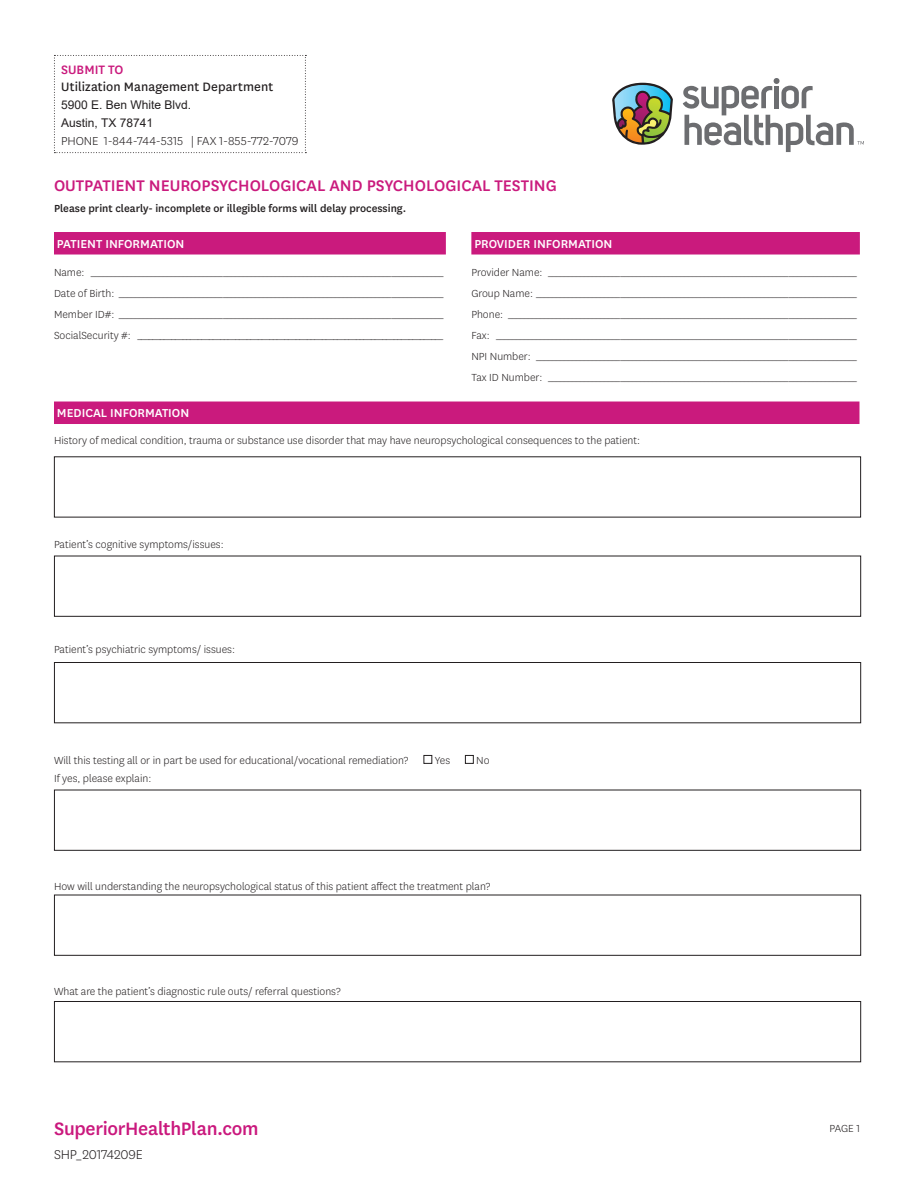
<style>
.page{position:relative;width:918px;height:1188px;background:#fff}
.page>*{position:absolute;margin:0;border:0;box-sizing:border-box;transform-origin:0 0}
.t1{font:500 21px "Centene Sans";letter-spacing:-.015em;color:#ca187d}
.t2{font:500 18px "Centene Sans";color:#ca1a7d}
.t3{font:300 15px "Centene Sans";letter-spacing:-.01em;color:#231f20}
.t4{font:14.25px "Centene Sans";letter-spacing:.005em;color:#231f20}
.t5{font:500 14.25px "Centene Sans";color:#ca1a7d}
.t6{font:500 13.5px "Centene Sans";color:#fff}
.t7{font:300 13.5px "Centene Sans";letter-spacing:.01em;color:#231f20}
.t8{font:300 12px/21px "Centene Sans";color:#231f20;text-align:justify}
.t9{font:500 12px "Centene Sans";color:#231f20}
.t10{font:12px/18px "Arial";color:#231f20}
</style>
<div class="page">
<svg style="left:53px;top:456px;width:809px;height:607px"></svg>
<svg style="left:54px;top:55px;width:252px;height:98px"></svg>
<svg style="left:683px;top:78px;width:181px;height:74px"></svg>
<svg style="left:612px;top:83px;width:61px;height:62px"></svg>
<div style="left:54px;top:232px;width:392px;height:23px;background:#ca1a7d"></div>
<div style="left:471px;top:232px;width:389px;height:23px;background:#ca1a7d"></div>
<div style="left:54px;top:402px;width:806px;height:22px;background:#ca1a7d"></div>
<div style="left:424px;top:755px;width:8px;height:9px;border:1px solid #231f20"></div>
<div style="left:465px;top:755px;width:9px;height:9px;border:1px solid #231f20"></div>
<p class="t5" style="left:61px;top:60px;width:64px">SUBMIT TO</p>
<p class="t4" style="left:61px;top:77px;width:214px">Utilization Management Department</p>
<p class="t10" style="left:61px;top:95px;width:132px">5900 E. Ben White Blvd.<br>Austin, TX 78741</p>
<p class="t7" style="left:61px;top:132px;width:239px">PHONE 1-844-744 -5315 | FAX 1-855 -772-7079</p>
<h1 class="t2" style="left:54px;top:173px;width:504px">OUTPATIENT NEUROPSYCHOLOGICAL AND PSYCHOLOGICAL TESTING</h1>
<p class="t9" style="left:54px;top:200px;width:354px">Please print clearly- incomplete or illegible forms will delay processing.</p>
<p class="t6" style="left:57px;top:234px;width:129px">PATIENT INFORMATION</p>
<p class="t6" style="left:474px;top:234px;width:140px">PROVIDER INFORMATION</p>
<p class="t8" style="left:54px;top:262px;width:392px">Name: ________________________________________________________________________________________ Date of Birth: _________________________________________________________________________________ Member ID#: _________________________________________________________________________________ SocialSecurity #: _________________________________________________________________________________</p>
<p class="t8" style="left:471px;top:262px;width:388px">Provider Name: _____________________________________________________________________________ Group Name: ________________________________________________________________________________ Phone: _______________________________________________________________________________________ Fax: __________________________________________________________________________________________ NPI Number: ________________________________________________________________________________ Tax ID Number: _____________________________________________________________________________</p>
<p class="t6" style="left:57px;top:404px;width:134px">MEDICAL INFORMATION</p>
<p class="t8" style="left:54px;top:430px;width:588px">History of medical condition, trauma or substance use disorder that may have neuropsychological consequences to the patient:</p>
<p class="t8" style="left:54px;top:533px;width:171px">Patient’s cognitive symptoms/issues:</p>
<p class="t8" style="left:54px;top:638px;width:182px">Patient’s psychiatric symptoms/ issues:</p>
<p class="t8" style="left:54px;top:749px;width:356px">Will this testing all or in part be used for educational/vocational remediation?</p>
<p class="t8" style="left:435px;top:749px;width:17px">Yes</p>
<p class="t8" style="left:476px;top:749px;width:15px">No</p>
<p class="t8" style="left:54px;top:767px;width:99px">If yes, please explain:</p>
<p class="t8" style="left:54px;top:875px;width:438px">How will understanding the neuropsychological status of this patient afect the treatment plan?</p>
<p class="t8" style="left:54px;top:980px;width:288px">What are the patient’s diagnostic rule outs/ referral questions?</p>
<p class="t1" style="left:54px;top:1114px;width:206px">SuperiorHealthPlan.com</p>
<p class="t8" style="left:830px;top:1117px;width:32px">PAGE 1</p>
<p class="t3" style="left:54px;top:1146px;width:91px">SHP_ 20174209E</p>
</div>
